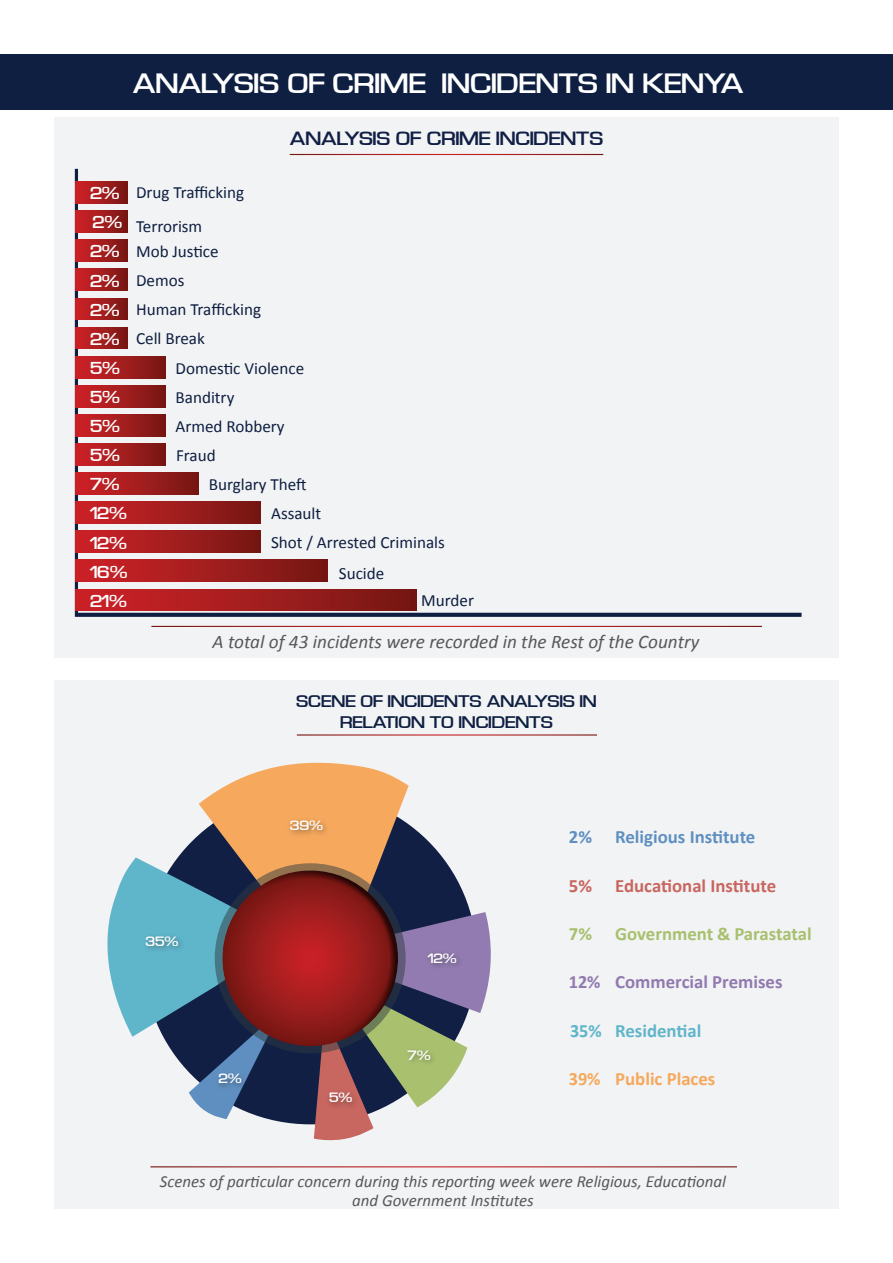
<style>
.page{position:relative;width:893px;height:1263px;background:#fff}
.page>*{position:absolute;margin:0;border:0;box-sizing:border-box;transform-origin:0 0}
.t1{font:700 29.1px "Waukegan LDO Extended";color:#fff}
.t2{font:700 19.95px "Waukegan LDO Extended";color:#111f45}
.t3{font:italic 19.2px "Calibri";color:#57585a}
.t4{font:700 18.75px "Calibri";color:#a8c06e}
.t5{font:700 18.75px "Calibri";color:#c86660}
.t6{font:700 18.75px "Calibri";color:#907aaf}
.t7{font:700 18.75px "Calibri";color:#5f90c1}
.t8{font:700 18.75px "Calibri";color:#f6a85d}
.t9{font:700 18.75px "Calibri";color:#5fb5ca}
.t10{font:700 18px/29.1px "Waukegan LDO Extended";color:#fff}
.t11{font:700 17.55px/21px "Waukegan LDO Extended";color:#0f1f42;text-align:center}
.t12{font:17.1px/29.1px "Calibri";color:#0f1f42}
.t13{font:italic 16.95px/18.8px "Calibri";color:#57585a;text-align:center}
.t14{font:700 14.1px "Waukegan LDO Extended";color:#fff}
</style>
<div class="page">
<div style="left:54px;top:117px;width:785px;height:540px;background:#f2f3f4"></div>
<div style="left:54px;top:681px;width:785px;height:528px;background:#f2f3f4"></div>
<hr style="left:151px;top:626px;width:611px;height:1px;background:#fff">
<hr style="left:290px;top:154px;width:313px;height:1px;background:#fff">
<div style="left:0;top:54px;width:893px;height:55px;background:#0f1f42"></div>
<svg style="left:75px;top:169px;width:726px;height:448px"></svg>
<div style="left:75px;top:589px;width:341px;height:22px;background:linear-gradient(to right,#d02228,#771814)"></div>
<div style="left:75px;top:560px;width:253px;height:22px;background:linear-gradient(to right,#d02228,#771814)"></div>
<div style="left:75px;top:531px;width:185px;height:22px;background:linear-gradient(to right,#d02228,#771814)"></div>
<div style="left:75px;top:502px;width:185px;height:22px;background:linear-gradient(to right,#d02228,#771814)"></div>
<div style="left:75px;top:473px;width:123px;height:21px;background:linear-gradient(to right,#d02228,#781814)"></div>
<div style="left:75px;top:443px;width:91px;height:22px;background:linear-gradient(to right,#d02228,#781814)"></div>
<div style="left:75px;top:385px;width:91px;height:22px;background:linear-gradient(to right,#d02228,#781814)"></div>
<div style="left:75px;top:414px;width:91px;height:22px;background:linear-gradient(to right,#d02228,#781814)"></div>
<div style="left:75px;top:356px;width:91px;height:22px;background:linear-gradient(to right,#d02228,#781814)"></div>
<div style="left:75px;top:327px;width:53px;height:22px;background:linear-gradient(to right,#d12228,#781815)"></div>
<div style="left:75px;top:269px;width:53px;height:22px;background:linear-gradient(to right,#d12228,#781815)"></div>
<div style="left:75px;top:298px;width:53px;height:22px;background:linear-gradient(to right,#d12228,#781815)"></div>
<div style="left:75px;top:240px;width:53px;height:22px;background:linear-gradient(to right,#d12228,#781815)"></div>
<div style="left:75px;top:211px;width:53px;height:22px;background:linear-gradient(to right,#d12228,#781815)"></div>
<div style="left:75px;top:182px;width:53px;height:21px;background:linear-gradient(to right,#d12228,#781815)"></div>
<hr style="left:297px;top:734px;width:300px;height:1px;background:#fff">
<hr style="left:150px;top:1166px;width:587px;height:1px;background:#fff">
<div style="left:144px;top:792px;width:333px;height:332px;background:#111f45;border-radius:50%"></div>
<svg style="left:314px;top:912px;width:177px;height:229px"></svg>
<svg style="left:199px;top:762px;width:210px;height:213px;fill:#f6a85d"></svg>
<svg style="left:107px;top:857px;width:182px;height:262px"></svg>
<svg style="left:215px;top:863px;width:191px;height:190px"></svg>
<svg style="left:222px;top:870px;width:176px;height:176px;background:#7c1917"></svg>
<div style="left:250px;top:870px;width:150px;height:174px;background:#231f20;opacity:.75"></div>
<div style="left:404px;top:1047px;width:33px;height:20px;background:#231f20;opacity:.4"></div>
<div style="left:326px;top:1089px;width:33px;height:20px;background:#231f20;opacity:.4"></div>
<div style="left:215px;top:1070px;width:33px;height:20px;background:#231f20;opacity:.4"></div>
<div style="left:424px;top:950px;width:39px;height:20px;background:#231f20;opacity:.4"></div>
<div style="left:287px;top:817px;width:43px;height:20px;background:#231f20;opacity:.4"></div>
<div style="left:142px;top:933px;width:43px;height:20px;background:#231f20;opacity:.4"></div>
<h1 class="t1" style="left:133px;top:68px;width:612px">ANALYSIS OF CRIME INCIDENTS IN KENYA</h1>
<p class="t2" style="left:290px;top:128px;width:315px">ANALYSIS OF CRIME INCIDENTS</p>
<p class="t10" style="left:90px;top:179px;width:31px">2%</p>
<p class="t10" style="left:92px;top:208px;width:31px">2%</p>
<p class="t10" style="left:90px;top:237px;width:31px">2%</p>
<p class="t10" style="left:90px;top:266px;width:31px">2%<br>2%</p>
<p class="t10" style="left:90px;top:324px;width:31px">2%</p>
<p class="t10" style="left:90px;top:353px;width:31px">5%</p>
<p class="t10" style="left:90px;top:383px;width:31px">5%<br>5%</p>
<p class="t10" style="left:90px;top:441px;width:31px">5%</p>
<p class="t10" style="left:90px;top:470px;width:31px">7%</p>
<p class="t10" style="left:90px;top:499px;width:38px">12%</p>
<p class="t10" style="left:90px;top:528px;width:38px">12%</p>
<p class="t10" style="left:90px;top:557px;width:39px">16%</p>
<p class="t10" style="left:90px;top:586px;width:38px">21%</p>
<p class="t12" style="left:136px;top:175px;width:110px;line-height:34px">Drug Trafficking<br>Terrorism</p>
<p class="t12" style="left:136px;top:237px;width:84px">Mob Justice<br>Demos</p>
<p class="t12" style="left:136px;top:295px;width:127px">Human Trafficking<br>Cell Break</p>
<p class="t12" style="left:176px;top:353px;width:130px">Domestic Violence<br>Banditry<br>Armed Robbery</p>
<p class="t12" style="left:176px;top:441px;width:41px">Fraud</p>
<p class="t12" style="left:209px;top:470px;width:100px">Burglary Theft</p>
<p class="t12" style="left:271px;top:499px;width:52px">Assault</p>
<p class="t12" style="left:271px;top:528px;width:175px">Shot / Arrested Criminals</p>
<p class="t12" style="left:339px;top:558px;width:47px">Sucide</p>
<p class="t12" style="left:421px;top:586px;width:54px">Murder</p>
<p class="t3" style="left:213px;top:629px;width:488px">A total of 43 incidents were recorded in the Rest of the Country</p>
<p class="t11" style="left:296px;top:691px;width:302px">SCENE OF INCIDENTS ANALYSIS IN<br>RELATION TO INCIDENTS</p>
<p class="t14" style="left:145px;top:934px;width:35px">35%</p>
<p class="t14" style="left:290px;top:818px;width:35px">39%</p>
<p class="t14" style="left:218px;top:1071px;width:25px">2%</p>
<p class="t14" style="left:329px;top:1090px;width:25px">5%</p>
<p class="t14" style="left:428px;top:950px;width:30px">12%</p>
<p class="t14" style="left:407px;top:1048px;width:25px">7%</p>
<p class="t7" style="left:569px;top:825px;width:188px">2% Religious Institute</p>
<p class="t5" style="left:569px;top:874px;width:209px">5% Educational Institute</p>
<p class="t4" style="left:569px;top:922px;width:244px">7% Government &amp; Parastatal</p>
<p class="t6" style="left:569px;top:970px;width:215px">12% Commercial Premises</p>
<p class="t9" style="left:570px;top:1019px;width:133px">35% Residential</p>
<p class="t8" style="left:569px;top:1067px;width:148px">39% Public Places</p>
<p class="t13" style="left:160px;top:1172px;width:568px">Scenes of particular concern during this reporting week were Religious, Educational and Government Institutes</p>
</div>
